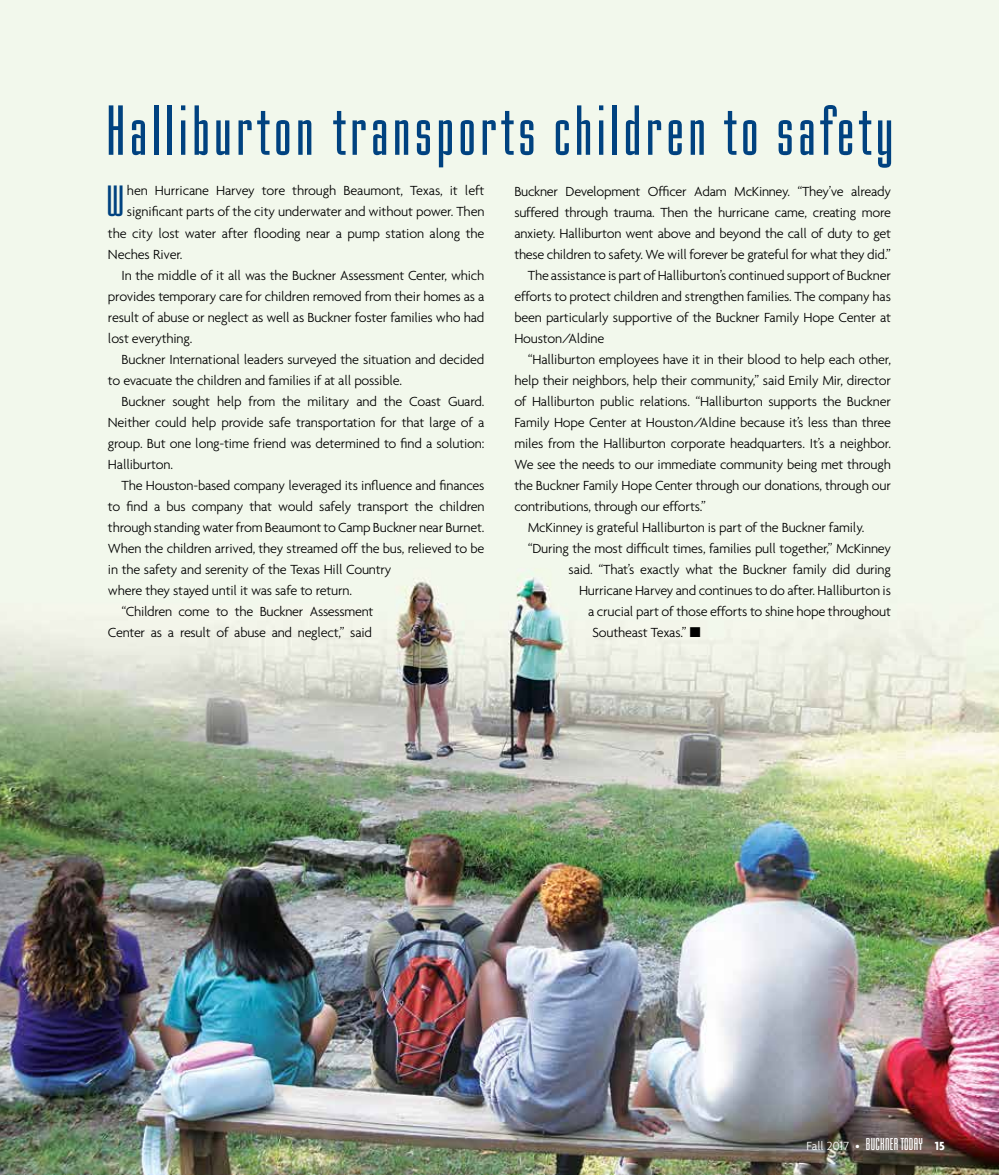
<style>
.page{position:relative;width:999px;height:1175px;background:#fff}
.page>*{position:absolute;margin:0;border:0;box-sizing:border-box;transform-origin:0 0}
.t1{font:74.1px "Mekanik Plain";letter-spacing:.065em;color:#004280}
.t2{font:45.75px "Mekanik Plain";color:#004280}
.t3{font:18px "Mekanik Plain";letter-spacing:.02em;color:#fff}
.t4{font:300 14.25px "Agenda";letter-spacing:-.015em;color:#000}
.s1{font-family:"Agenda";font-weight:300;font-size:12.75px}
.s2{font-family:"Agenda";font-weight:700;font-size:12.75px}
</style>
<div class="page">
<img style="left:0;top:0;width:999px;height:1174px">
<h1 class="t1" style="left:106px;top:86px;width:788px">Halliburton transports children to safety</h1>
<h2 class="t2" style="left:107px;top:174px;width:19px">W</h2>
<p class="t4" style="left:127px;top:182px;width:359px">hen Hurricane Harvey tore through Beaumont, Texas, it left</p>
<p class="t4" style="left:127px;top:203px;width:359px">significant parts of the city underwater and without power. Then</p>
<p class="t4" style="left:108px;top:224px;width:378px">the city lost water after flooding near a pump station along the</p>
<p class="t4" style="left:108px;top:245px;width:76px">Neches River.</p>
<p class="t4" style="left:121px;top:266px;width:365px">In the middle of it all was the Buckner Assessment Center, which</p>
<p class="t4" style="left:108px;top:287px;width:378px">provides temporary care for children removed from their homes as a</p>
<p class="t4" style="left:108px;top:309px;width:378px">result of abuse or neglect as well as Buckner foster families who had</p>
<p class="t4" style="left:108px;top:330px;width:86px">lost everything.</p>
<p class="t4" style="left:121px;top:351px;width:365px">Buckner International leaders surveyed the situation and decided</p>
<p class="t4" style="left:108px;top:372px;width:296px">to evacuate the children and families if at all possible.</p>
<p class="t4" style="left:121px;top:393px;width:365px">Buckner sought help from the military and the Coast Guard.</p>
<p class="t4" style="left:108px;top:414px;width:378px">Neither could help provide safe transportation for that large of a</p>
<p class="t4" style="left:108px;top:435px;width:378px">group. But one long-time friend was determined to find a solution:</p>
<p class="t4" style="left:108px;top:456px;width:67px">Halliburton.</p>
<p class="t4" style="left:121px;top:477px;width:365px">The Houston-based company leveraged its influence and finances</p>
<p class="t4" style="left:108px;top:498px;width:378px">to find a bus company that would safely transport the children</p>
<p class="t4" style="left:108px;top:519px;width:378px">through standing water from Beaumont to Camp Buckner near Burnet.</p>
<p class="t4" style="left:108px;top:540px;width:378px">When the children arrived, they streamed off the bus, relieved to be</p>
<p class="t4" style="left:108px;top:561px;width:285px">in the safety and serenity of the Texas Hill Country</p>
<p class="t4" style="left:108px;top:582px;width:246px">where they stayed until it was safe to return.</p>
<p class="t4" style="left:121px;top:603px;width:254px">“Children come to the Buckner Assessment</p>
<p class="t4" style="left:108px;top:624px;width:266px">Center as a result of abuse and neglect,” said</p>
<p class="t4" style="left:514px;top:183px;width:378px">Buckner Development Officer Adam McKinney. “They’ve already</p>
<p class="t4" style="left:514px;top:204px;width:378px">suffered through trauma. Then the hurricane came, creating more</p>
<p class="t4" style="left:514px;top:225px;width:378px">anxiety. Halliburton went above and beyond the call of duty to get</p>
<p class="t4" style="left:514px;top:246px;width:378px">these children to safety. We will forever be grateful for what they did.”</p>
<p class="t4" style="left:528px;top:267px;width:365px">The assistance is part of Halliburton’s continued support of Buckner</p>
<p class="t4" style="left:514px;top:288px;width:378px">efforts to protect children and strengthen families. The company has</p>
<p class="t4" style="left:514px;top:309px;width:378px">been particularly supportive of the Buckner Family Hope Center at</p>
<p class="t4" style="left:514px;top:330px;width:92px">Houston/Aldine</p>
<p class="t4" style="left:528px;top:351px;width:365px">“Halliburton employees have it in their blood to help each other,</p>
<p class="t4" style="left:514px;top:372px;width:378px">help their neighbors, help their community,” said Emily Mir, director</p>
<p class="t4" style="left:514px;top:393px;width:378px">of Halliburton public relations. “Halliburton supports the Buckner</p>
<p class="t4" style="left:514px;top:414px;width:378px">Family Hope Center at Houston/Aldine because it’s less than three</p>
<p class="t4" style="left:514px;top:435px;width:378px">miles from the Halliburton corporate headquarters. It’s a neighbor.</p>
<p class="t4" style="left:514px;top:456px;width:378px">We see the needs to our immediate community being met through</p>
<p class="t4" style="left:514px;top:477px;width:378px">the Buckner Family Hope Center through our donations, through our</p>
<p class="t4" style="left:514px;top:498px;width:193px">contributions, through our efforts.”</p>
<p class="t4" style="left:528px;top:519px;width:338px">McKinney is grateful Halliburton is part of the Buckner family.</p>
<p class="t4" style="left:528px;top:540px;width:365px">“During the most difficult times, families pull together,” McKinney</p>
<p class="t4" style="left:568px;top:561px;width:324px">said. “That’s exactly what the Buckner family did during</p>
<p class="t4" style="left:579px;top:582px;width:314px">Hurricane Harvey and continues to do after. Halliburton is</p>
<p class="t4" style="left:588px;top:603px;width:305px">a crucial part of those efforts to shine hope throughout</p>
<p class="t4" style="left:593px;top:624px;width:110px">Southeast Texas.” ■</p>
<p class="t3" style="left:806px;top:1133px;width:140px"><span class="s1">Fall 2017 •</span> BUCKNER TODAY <span class="s2">15</span></p>
</div>
